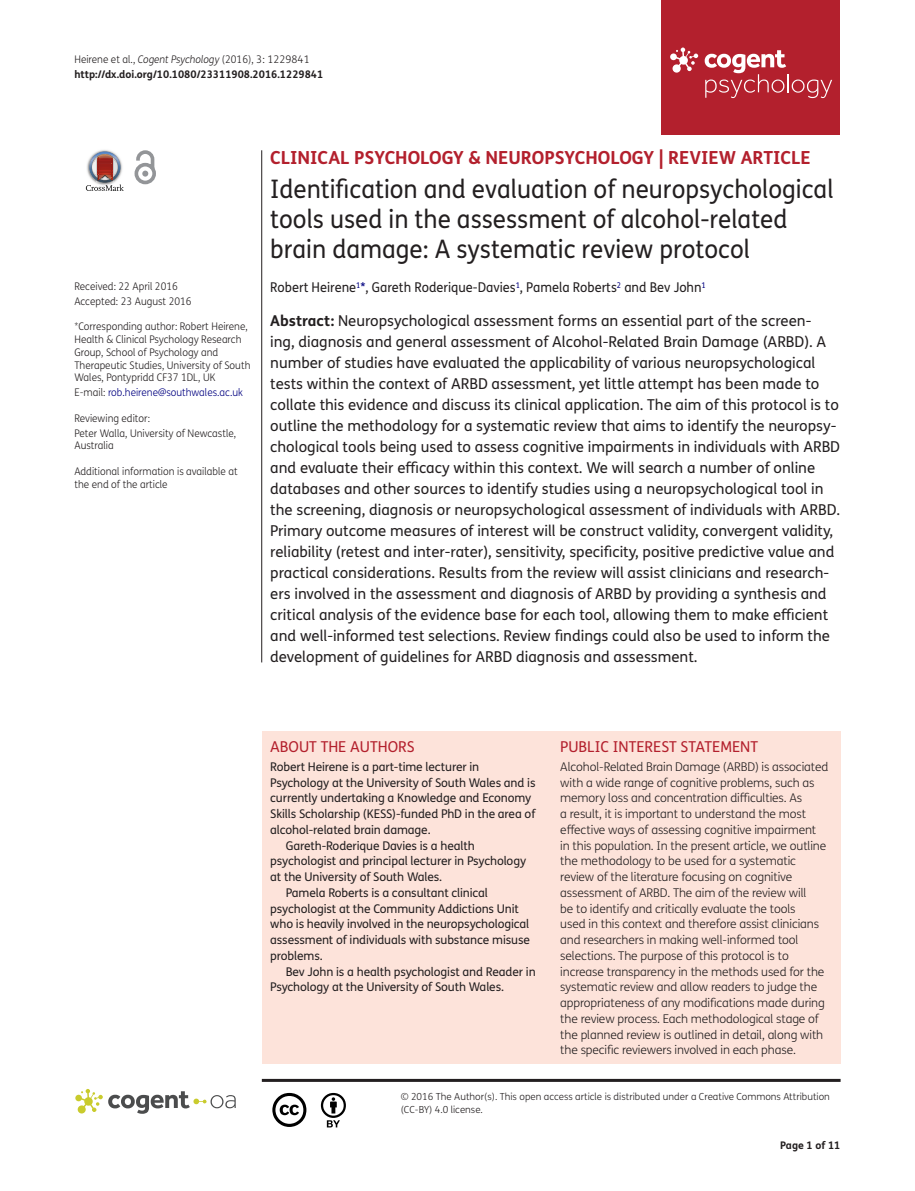
<style>
.page{position:relative;width:915px;height:1191px;background:#fff}
.page>*{position:absolute;margin:0;border:0;box-sizing:border-box;transform-origin:0 0}
.t1{font:25.5px/30px "FS Me Pro";color:#231f20;scale:.95 1}
.t2{font:700 18px "FS Me Pro";color:#b3202d}
.t3{font:15px/21px "FS Me Pro";color:#231f20}
.t4{font:15px "FS Me Pro";color:#b3202d}
.t5{font:13.5px "FS Me Pro";color:#231f20;scale:.95 1}
.t6{font:300 12px/15.8px "FS Me Pro";letter-spacing:-.01em;color:#231f20}
.t7{font:12px "FS Me Pro";letter-spacing:-.01em;color:#231f20}
.t8{font:300 10.5px/12.8px "FS Me Pro";color:#231f20;scale:.95 1}
.t9{font:700 10.5px/15px "FS Me Pro";color:#231f20}
.t10{font:300 10.5px "FS Me Pro";color:#000080;scale:.95 1}
.t11{font:300 9.75px/12.8px "FS Me Pro";color:#231f20}
.s1{font-weight:300}
.s2{font-weight:300;font-style:italic}
.s3{color:#231f20}
.s4{color:#000080}
.s5{font-weight:700}
</style>
<div class="page">
<div style="left:661px;top:0;width:179px;height:134px;background:#b3202d"></div>
<svg style="left:670px;top:48px;width:28px;height:25px"></svg>
<svg style="left:704px;top:50px;width:127px;height:48px"></svg>
<div style="left:261px;top:732px;width:579px;height:331px;background:#fde3da"></div>
<svg style="left:86px;top:151px;width:38px;height:40px"></svg>
<svg style="left:134px;top:150px;width:22px;height:34px"></svg>
<hr style="left:261px;top:150px;width:1px;height:512px;background:#231f20">
<hr style="left:262px;top:1078px;width:578px;height:3px;background:#231f20">
<svg style="left:75px;top:1089px;width:161px;height:24px"></svg>
<svg style="left:272px;top:1093px;width:34px;height:34px"></svg>
<svg style="left:321px;top:1093px;width:25px;height:34px"></svg>
<p class="t9" style="left:74px;top:51px;width:250px"><span class="s1">Heirene et al.,</span> <span class="s2">Cogent Psychology</span> <span class="s1">(2016), 3: 1229841 </span>http://dx.doi.org/10.1080/23311908.2016.1229841</p>
<p class="t8" style="left:74px;top:279px;width:125px;line-height:14.9px">Received: 22 April 2016<br>Accepted: 23 August 2016</p>
<p class="t8" style="left:74px;top:320px;width:187px">*Corresponding author: Robert Heirene, Health &amp; Clinical Psychology Research Group, School of Psychology and Therapeutic Studies, University of South Wales, Pontypridd CF37 1DL, UK</p>
<p class="t10" style="left:74px;top:385px;width:179px"><span class="s3">E-mail:</span> rob.heirene@southwales.ac.uk</p>
<p class="t8" style="left:74px;top:410px;width:172px;line-height:14.9px">Reviewing editor:<br>Peter Walla, University of Newcastle,</p>
<p class="t8" style="left:74px;top:439px;width:43px">Australia</p>
<p class="t8" style="left:74px;top:464px;width:173px">Additional information is available at the end of the article</p>
<p class="t2" style="left:270px;top:143px;width:541px">CLINICAL PSYCHOLOGY &amp; NEUROPSYCHOLOGY | REVIEW ARTICLE</p>
<h1 class="t1" style="left:270px;top:174px;width:594px">Identification and evaluation of neuropsychological tools used in the assessment of alcohol-related brain damage: A systematic review protocol</h1>
<p class="t5" style="left:270px;top:278px;width:460px">Robert Heirene<sup>1</sup><span class="s4">*</span>, Gareth Roderique-Davies<sup>1</sup>, Pamela Roberts<sup>2</sup> and Bev John<sup>1</sup></p>
<p class="t3" style="left:270px;top:310px;width:571px"><span class="s5">Abstract:</span> Neuropsychological assessment forms an essential part of the screen-<br>ing, diagnosis and general assessment of Alcohol-Related Brain Damage (ARBD). A number of studies have evaluated the applicability of various neuropsychological tests within the context of ARBD assessment, yet little attempt has been made to collate this evidence and discuss its clinical application. The aim of this protocol is to outline the methodology for a systematic review that aims to identify the neuropsy&shy;chological tools being used to assess cognitive impairments in individuals with ARBD and evaluate their efficacy within this context. We will search a number of online databases and other sources to identify studies using a neuropsychological tool in the screening, diagnosis or neuropsychological assessment of individuals with ARBD.<br>Primary outcome measures of interest will be construct validity, convergent validity, reliability (retest and inter-rater), sensitivity, specificity, positive predictive value and practical considerations. Results from the review will assist clinicians and research&shy;ers involved in the assessment and diagnosis of ARBD by providing a synthesis and critical analysis of the evidence base for each tool, allowing them to make efficient and well-informed test selections. Review findings could also be used to inform the development of guidelines for ARBD diagnosis and assessment.</p>
<p class="t4" style="left:270px;top:736px;width:146px">ABOUT THE AUTHORS</p>
<p class="t7" style="left:270px;top:758px;width:210px">Robert Heirene is a part-time lecturer in</p>
<p class="t7" style="left:270px;top:774px;width:267px">Psychology at the University of South Wales and is</p>
<p class="t7" style="left:270px;top:790px;width:262px">currently undertaking a Knowledge and Economy</p>
<p class="t7" style="left:270px;top:805px;width:266px">Skills Scholarship (KESS)-funded PhD in the area of</p>
<p class="t7" style="left:270px;top:821px;width:162px">alcohol-related brain damage.</p>
<p class="t7" style="left:286px;top:837px;width:190px">Gareth-Roderique Davies is a health</p>
<p class="t7" style="left:270px;top:853px;width:257px">psychologist and principal lecturer in Psychology</p>
<p class="t7" style="left:270px;top:868px;width:173px">at the University of South Wales.</p>
<p class="t7" style="left:286px;top:884px;width:203px">Pamela Roberts is a consultant clinical</p>
<p class="t7" style="left:270px;top:900px;width:250px">psychologist at the Community Addictions Unit</p>
<p class="t7" style="left:270px;top:916px;width:260px">who is heavily involved in the neuropsychological</p>
<p class="t7" style="left:270px;top:931px;width:261px">assessment of individuals with substance misuse</p>
<p class="t7" style="left:270px;top:947px;width:54px">problems.</p>
<p class="t7" style="left:286px;top:963px;width:251px">Bev John is a health psychologist and Reader in</p>
<p class="t7" style="left:270px;top:979px;width:235px">Psychology at the University of South Wales.</p>
<p class="t4" style="left:560px;top:736px;width:199px">PUBLIC INTEREST STATEMENT</p>
<p class="t6" style="left:560px;top:758px;width:269px">Alcohol-Related Brain Damage (ARBD) is associated with a wide range of cognitive problems, such as memory loss and concentration difficulties. As<br>a result, it is important to understand the most effective ways of assessing cognitive impairment in this population. In the present article, we outline the methodology to be used for a systematic review of the literature focusing on cognitive assessment of ARBD. The aim of the review will<br>be to identify and critically evaluate the tools<br>used in this context and therefore assist clinicians and researchers in making well-informed tool selections. The purpose of this protocol is to increase transparency in the methods used for the systematic review and allow readers to judge the appropriateness of any modifications made during the review process. Each methodological stage of the planned review is outlined in detail, along with the specific reviewers involved in each phase.</p>
<p class="t11" style="left:400px;top:1090px;width:430px">© 2016 The Author(s). This open access article is distributed under a Creative Commons Attribution (CC-BY) 4.0 license.</p>
<p class="t9" style="left:780px;top:1137px;width:62px">Page 1 of 11</p>
</div>
